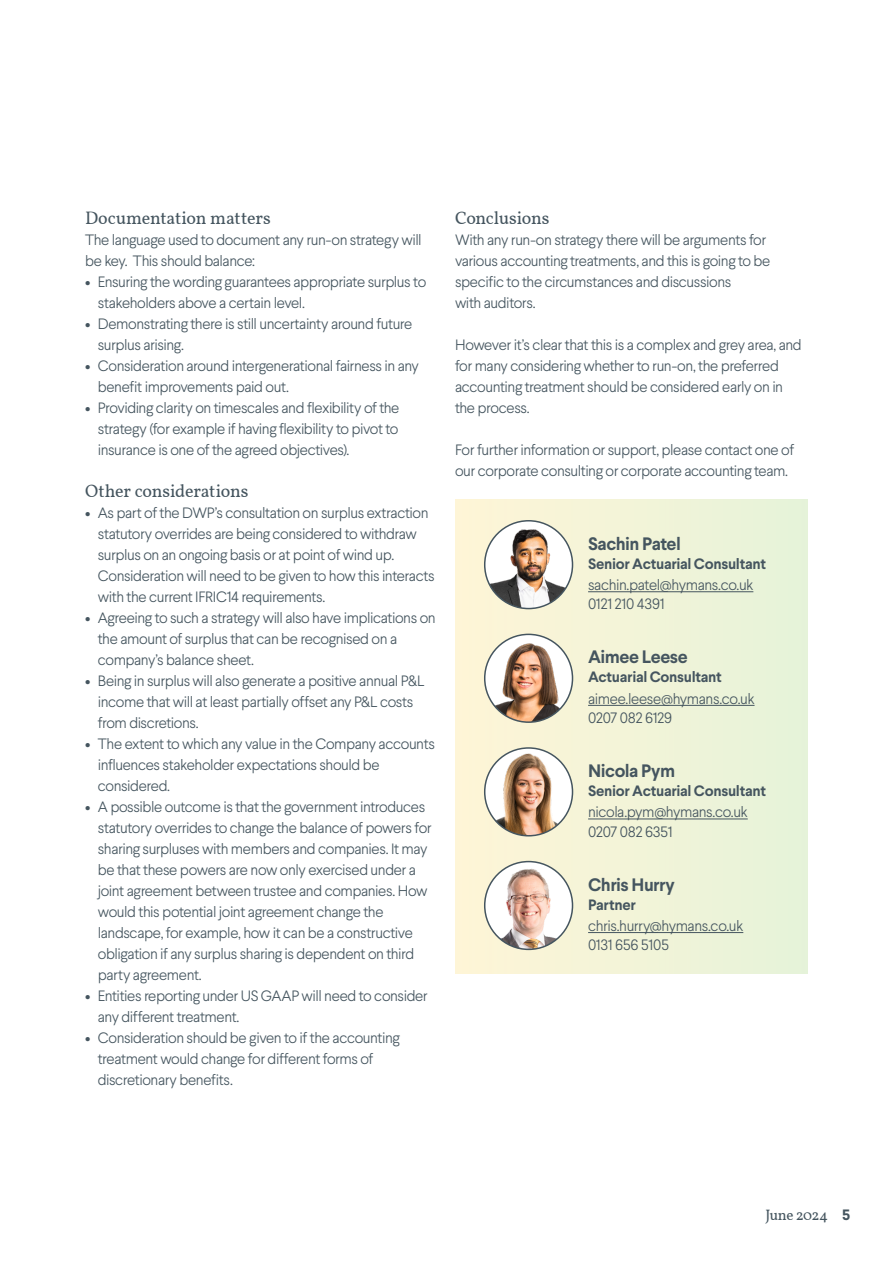
<style>
.page{position:relative;width:893px;height:1263px;background:#fff}
.page>*{position:absolute;margin:0;border:0;box-sizing:border-box;transform-origin:0 0}
.body_heading{font:18px "Vollkorn";letter-spacing:-.01em;color:#45555f}
.body_copy{font:700 18px "Larsseit";letter-spacing:-.03em;color:#45555f}
.body_copy-2{font:300 15px/21px "Larsseit";letter-spacing:-.03em;color:#45555f}
.body_copy-3{font:700 15px "Larsseit";letter-spacing:-.02em;color:#45555f}
.t1{font:15px "Vollkorn";letter-spacing:-.035em;color:#45555f}
.s1{font-family:"Larsseit";font-weight:700}
</style>
<div class="page">
<div style="left:455px;top:499px;width:353px;height:475px;background:linear-gradient(to right,#fcf3d5,#e6f3da)"></div>
<img style="left:485px;top:521px;width:87px;height:87px;border-radius:44px">
<div style="left:484px;top:520px;width:89px;height:89px;border:2px solid #45555f;border-radius:50%"></div>
<svg style="left:485px;top:634px;width:87px;height:88px"></svg>
<img style="left:485px;top:642px;width:87px;height:80px">
<div style="left:484px;top:634px;width:89px;height:89px;border:2px solid #45555f;border-radius:50%"></div>
<img style="left:485px;top:749px;width:83px;height:87px">
<div style="left:484px;top:747px;width:89px;height:89px;border:2px solid #45555f;border-radius:50%"></div>
<img style="left:485px;top:864px;width:87px;height:85px">
<div style="left:484px;top:861px;width:89px;height:89px;border:2px solid #45555f;border-radius:50%"></div>
<hr style="left:588px;top:591px;width:165px;height:1px;background:#45555f">
<hr style="left:588px;top:705px;width:166px;height:1px;background:#45555f">
<hr style="left:588px;top:818px;width:160px;height:1px;background:#45555f">
<hr style="left:588px;top:932px;width:155px;height:1px;background:#45555f">
<p class="body_heading" style="left:85px;top:205px;width:187px">Documentation matters</p>
<p class="body_copy-2" style="left:85px;top:229px;width:338px">The language used to document any run-on strategy will be key. This should balance:</p>
<p class="body_copy-2" style="left:98px;top:271px;width:330px;text-indent:-13px">• Ensuring the wording guarantees appropriate surplus to stakeholders above a certain level.</p>
<p class="body_copy-2" style="left:98px;top:313px;width:316px;text-indent:-13px">• Demonstrating there is still uncertainty around future surplus arising.</p>
<p class="body_copy-2" style="left:98px;top:355px;width:323px;text-indent:-13px">• Consideration around intergenerational fairness in any benefit improvements paid out.</p>
<p class="body_copy-2" style="left:98px;top:397px;width:303px;text-align:justify;text-indent:-13px">• Providing clarity on timescales and flexibility of the strategy (for example if having flexibility to pivot to insurance is one of the agreed objectives).</p>
<p class="body_heading" style="left:85px;top:478px;width:165px">Other considerations</p>
<p class="body_copy-2" style="left:98px;top:502px;width:338px;text-indent:-13px">• As part of the DWP’s consultation on surplus extraction statutory overrides are being considered to withdraw surplus on an ongoing basis or at point of wind up.<br>Consideration will need to be given to how this interacts with the current IFRIC14 requirements.</p>
<p class="body_copy-2" style="left:98px;top:607px;width:339px;text-indent:-13px">• Agreeing to such a strategy will also have implications on the amount of surplus that can be recognised on a company’s balance sheet.</p>
<p class="body_copy-2" style="left:98px;top:670px;width:328px;text-indent:-13px">• Being in surplus will also generate a positive annual P&amp;L income that will at least partially offset any P&amp;L costs from discretions.</p>
<p class="body_copy-2" style="left:98px;top:733px;width:339px;text-indent:-13px">• The extent to which any value in the Company accounts influences stakeholder expectations should be considered.</p>
<p class="body_copy-2" style="left:98px;top:796px;width:335px;text-indent:-13px">• A possible outcome is that the government introduces statutory overrides to change the balance of powers for sharing surpluses with members and companies. It may be that these powers are now only exercised under a joint agreement between trustee and companies. How would this potential joint agreement change the landscape, for example, how it can be a constructive obligation if any surplus sharing is dependent on third party agreement.</p>
<p class="body_copy-2" style="left:98px;top:985px;width:332px;text-indent:-13px">• Entities reporting under US GAAP will need to consider any different treatment.</p>
<p class="body_copy-2" style="left:98px;top:1027px;width:303px;text-indent:-13px">• Consideration should be given to if the accounting treatment would change for different forms of discretionary benefits.</p>
<p class="body_heading" style="left:455px;top:205px;width:96px">Conclusions</p>
<p class="body_copy-2" style="left:455px;top:229px;width:317px">With any run-on strategy there will be arguments for various accounting treatments, and this is going to be specific to the circumstances and discussions<br>with auditors.</p>
<p class="body_copy-2" style="left:455px;top:334px;width:348px">However it’s clear that this is a complex and grey area, and for many considering whether to run-on, the preferred accounting treatment should be considered early on in the process.</p>
<p class="body_copy-2" style="left:455px;top:439px;width:341px">For further information or support, please contact one of our corporate consulting or corporate accounting team.</p>
<p class="body_copy" style="left:588px;top:532px;width:94px">Sachin Patel</p>
<p class="body_copy-3" style="left:588px;top:554px;width:179px">Senior Actuarial Consultant</p>
<p class="body_copy-2" style="left:588px;top:574px;width:167px">sachin.patel@hymans.co.uk</p>
<p class="body_copy-2" style="left:588px;top:593px;width:78px">0121 210 4391</p>
<p class="body_copy" style="left:588px;top:645px;width:101px">Aimee Leese</p>
<p class="body_copy-3" style="left:588px;top:667px;width:135px">Actuarial Consultant</p>
<p class="body_copy-2" style="left:588px;top:688px;width:168px">aimee.leese@hymans.co.uk</p>
<p class="body_copy-2" style="left:588px;top:707px;width:86px">0207 082 6129</p>
<p class="body_copy" style="left:588px;top:759px;width:88px">Nicola Pym</p>
<p class="body_copy-3" style="left:588px;top:781px;width:179px">Senior Actuarial Consultant</p>
<p class="body_copy-2" style="left:588px;top:801px;width:161px">nicola.pym@hymans.co.uk</p>
<p class="body_copy-2" style="left:588px;top:821px;width:86px">0207 082 6351</p>
<p class="body_copy" style="left:588px;top:873px;width:88px">Chris Hurry</p>
<p class="body_copy-3" style="left:588px;top:895px;width:49px">Partner</p>
<p class="body_copy-2" style="left:588px;top:915px;width:157px">chris.hurry@hymans.co.uk</p>
<p class="body_copy-2" style="left:588px;top:934px;width:82px">0131 656 5105</p>
<p class="t1" style="left:765px;top:1204px;width:87px">June 2024 <span class="s1">5</span></p>
</div>
